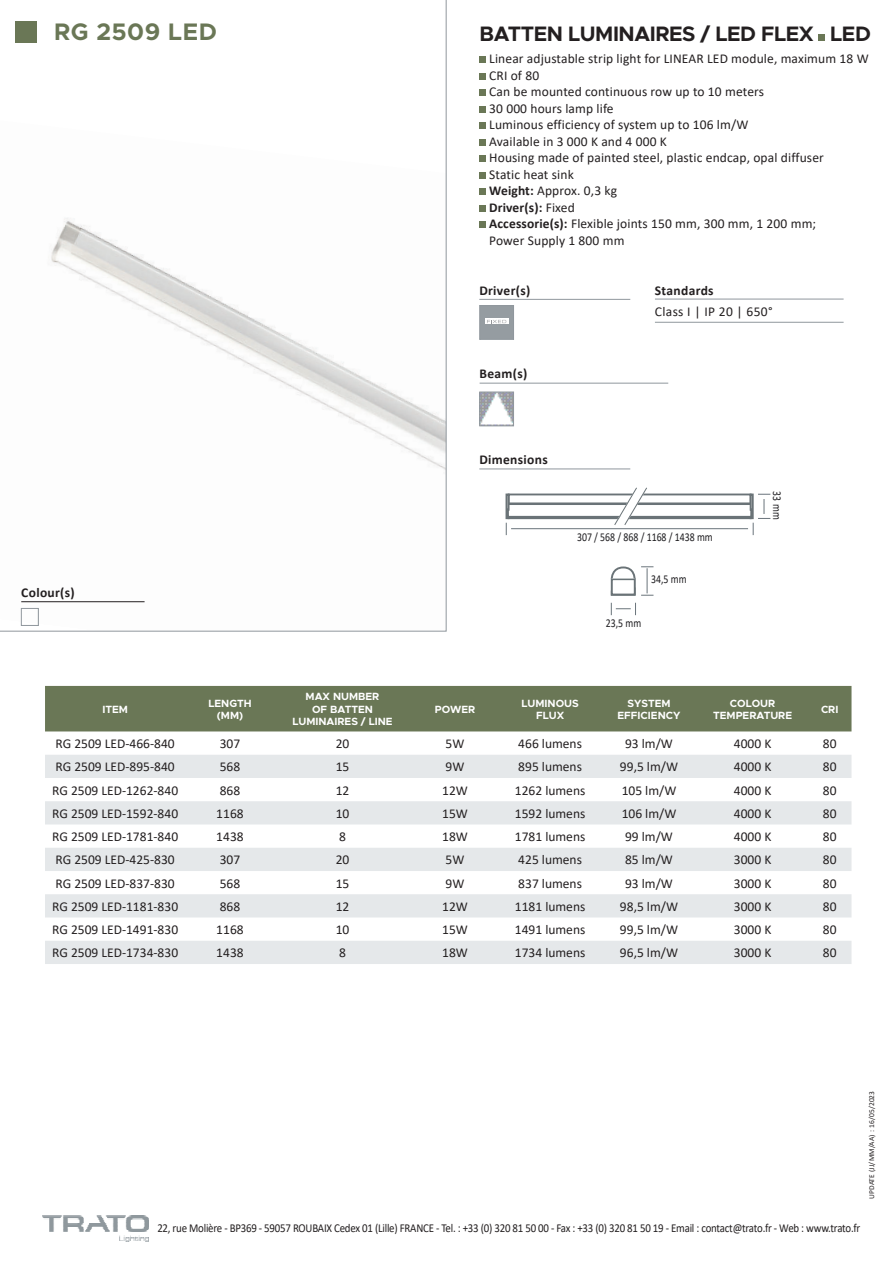
<style>
.page{position:relative;width:893px;height:1263px;background:#fff}
.page>*{position:absolute;margin:0;border:0;box-sizing:border-box;transform-origin:0 0}
.t1{font:700 24px "Metropolis";letter-spacing:.025em;color:#6a7756}
.t2{font:700 21px "Metropolis";letter-spacing:-.02em;color:#231f20}
.t3{font:13.5px/16.5px "Calibri";color:#231f20}
.t4{font:700 13.5px "Calibri";letter-spacing:.025em;color:#231f20}
.t5{font:13.5px "Calibri";letter-spacing:.025em;color:#231f20}
.t6{font:12.15px "Calibri";letter-spacing:-.02em;color:#231f20;scale:.9 1}
.t7{font:12px "Calibri";color:#1e1d20;scale:.82 1}
.t8{font:700 10.5px/12.6px "Metropolis";color:#fff;text-align:center}
.t9{font:7.5px "Calibri";letter-spacing:.02em;color:#231f20}
.s1{font-weight:700}
</style>
<div class="page">
<div style="left:45px;top:686px;width:806px;height:45px;background:#6a7756"></div>
<svg style="left:45px;top:755px;width:806px;height:209px;fill:#e5e8ea"></svg>
<div style="left:508px;top:493px;width:243px;height:18px;border:2px solid #6a7377"></div>
<div style="left:507px;top:504px;width:245px;height:13px;background:#fff"></div>
<div style="left:506px;top:502px;width:247px;height:16px;border:3px solid #6a7377"></div>
<div style="left:508px;top:516px;width:243px;height:3px;border:2px solid #6a7377"></div>
<hr style="left:511px;top:528px;width:237px;height:1px;background:#6a747b">
<svg style="left:506px;top:493px;width:4px;height:42px"></svg>
<svg style="left:611px;top:603px;width:25px;height:12px"></svg>
<svg style="left:613px;top:488px;width:35px;height:37px"></svg>
<svg style="left:749px;top:493px;width:21px;height:42px"></svg>
<svg style="left:610px;top:566px;width:43px;height:30px"></svg>
<svg style="left:0;top:0;width:446px;height:631px"></svg>
<hr style="left:21px;top:601px;width:124px;height:1px;background:#231f20">
<div style="left:16px;top:21px;width:21px;height:22px;background:#6a7756"></div>
<svg style="left:819px;top:35px;width:6px;height:6px"></svg>
<div style="left:479px;top:56px;width:7px;height:7px;background:#6a7756"></div>
<div style="left:479px;top:73px;width:7px;height:7px;background:#6a7756"></div>
<div style="left:479px;top:89px;width:7px;height:7px;background:#6a7756"></div>
<div style="left:479px;top:106px;width:7px;height:7px;background:#6a7756"></div>
<div style="left:479px;top:122px;width:7px;height:7px;background:#6a7756"></div>
<div style="left:479px;top:139px;width:7px;height:7px;background:#6a7756"></div>
<div style="left:479px;top:155px;width:7px;height:7px;background:#6a7756"></div>
<div style="left:479px;top:172px;width:7px;height:7px;background:#6a7756"></div>
<div style="left:479px;top:188px;width:7px;height:7px;background:#6a7756"></div>
<div style="left:479px;top:205px;width:7px;height:7px;background:#6a7756"></div>
<div style="left:479px;top:221px;width:7px;height:7px;background:#6a7756"></div>
<hr style="left:479px;top:469px;width:151px;height:1px;background:#90979d">
<svg style="left:23px;top:610px;width:13px;height:13px"></svg>
<div style="left:21px;top:608px;width:17px;height:17px;border:1px solid #90979d"></div>
<hr style="left:655px;top:299px;width:189px;height:1px;background:#90979d">
<hr style="left:655px;top:322px;width:189px;height:1px;background:#90979d">
<hr style="left:479px;top:299px;width:151px;height:1px;background:#90979d">
<hr style="left:480px;top:383px;width:188px;height:1px;background:#90979d">
<img style="left:482px;top:394px;width:30px;height:29px">
<div style="left:480px;top:392px;width:34px;height:34px;border:1px solid #90979d"></div>
<div style="left:480px;top:305px;width:34px;height:34px;background:#959ca1"></div>
<svg style="left:485px;top:319px;width:23px;height:5px"></svg>
<svg style="left:487px;top:320px;width:19px;height:3px"></svg>
<img style="left:42px;top:1215px;width:106px;height:27px">
<h1 class="t1" style="left:54px;top:21px;width:164px">RG 2509 LED</h1>
<p class="t4" style="left:21px;top:588px;width:55px">Colour(s)</p>
<p class="t8" style="left:102px;top:703px;width:27px">ITEM</p>
<p class="t8" style="left:208px;top:697px;width:45px">LENGTH (MM)</p>
<p class="t8" style="left:292px;top:691px;width:102px">MAX NUMBER<br>OF BATTEN<br>LUMINAIRES / LINE</p>
<h2 class="t2" style="left:479px;top:24px;width:393px">BATTEN LUMINAIRES / LED FLEX LED</h2>
<p class="t3" style="left:489px;top:51px;width:381px">Linear adjustable strip light for LINEAR LED module, maximum 18 W CRI of 80<br>Can be mounted continuous row up to 10 meters<br>30 000 hours lamp life<br>Luminous efficiency of system up to 106 lm/W<br>Available in 3 000 K and 4 000 K<br>Housing made of painted steel, plastic endcap, opal diffuser<br>Static heat sink<br><span class="s1">Weight:</span> Approx. 0,3 kg<br><span class="s1">Driver(s):</span> Fixed<br><span class="s1">Accessorie(s):</span> Flexible joints 150 mm, 300 mm, 1 200 mm;<br>Power Supply 1 800 mm</p>
<p class="t4" style="left:479px;top:285px;width:52px">Driver(s)</p>
<p class="t4" style="left:480px;top:369px;width:49px">Beam(s)</p>
<p class="t4" style="left:479px;top:455px;width:70px">Dimensions</p>
<p class="t4" style="left:655px;top:285px;width:60px">Standards</p>
<p class="t5" style="left:655px;top:306px;width:119px">Class I | IP 20 | 650°</p>
<p class="t7" style="left:577px;top:532px;width:167px">307 / 568 / 868 / 1168 / 1438 mm</p>
<p class="t7" style="left:651px;top:574px;width:45px">34,5 mm</p>
<p class="t7" style="left:606px;top:618px;width:45px">23,5 mm</p>
<p class="t7" style="left:782px;top:491px;width:36px;rotate:90deg">33 mm</p>
<p class="t8" style="left:435px;top:703px;width:42px">POWER</p>
<p class="t8" style="left:521px;top:697px;width:59px">LUMINOUS<br>FLUX</p>
<p class="t8" style="left:618px;top:697px;width:64px">SYSTEM<br>EFFICIENCY</p>
<p class="t8" style="left:713px;top:697px;width:81px">COLOUR<br>TEMPERATURE</p>
<p class="t8" style="left:821px;top:703px;width:19px">CRI</p>
<p class="t3" style="left:56px;top:736px;width:121px">RG 2509 LED-466-840</p>
<p class="t3" style="left:220px;top:736px;width:22px">307</p>
<p class="t3" style="left:336px;top:736px;width:15px">20</p>
<p class="t3" style="left:446px;top:736px;width:20px">5W</p>
<p class="t3" style="left:518px;top:736px;width:65px">466 lumens</p>
<p class="t3" style="left:625px;top:736px;width:49px">93 lm/W</p>
<p class="t3" style="left:734px;top:736px;width:39px">4000 K</p>
<p class="t3" style="left:823px;top:736px;width:15px">80</p>
<p class="t3" style="left:56px;top:759px;width:121px">RG 2509 LED-895-840</p>
<p class="t3" style="left:220px;top:759px;width:22px">568</p>
<p class="t3" style="left:336px;top:759px;width:15px">15</p>
<p class="t3" style="left:446px;top:759px;width:20px">9W</p>
<p class="t3" style="left:518px;top:759px;width:65px">895 lumens</p>
<p class="t3" style="left:620px;top:759px;width:60px">99,5 lm/W</p>
<p class="t3" style="left:734px;top:759px;width:39px">4000 K</p>
<p class="t3" style="left:823px;top:759px;width:15px">80</p>
<p class="t3" style="left:52px;top:783px;width:127px">RG 2509 LED-1262-840</p>
<p class="t3" style="left:220px;top:783px;width:22px">868</p>
<p class="t3" style="left:336px;top:783px;width:15px">12</p>
<p class="t3" style="left:442px;top:783px;width:27px">12W</p>
<p class="t3" style="left:515px;top:783px;width:72px">1262 lumens</p>
<p class="t3" style="left:622px;top:783px;width:56px">105 lm/W</p>
<p class="t3" style="left:734px;top:783px;width:39px">4000 K</p>
<p class="t3" style="left:823px;top:783px;width:15px">80</p>
<p class="t3" style="left:52px;top:806px;width:127px">RG 2509 LED-1592-840</p>
<p class="t3" style="left:216px;top:806px;width:29px">1168</p>
<p class="t3" style="left:336px;top:806px;width:15px">10</p>
<p class="t3" style="left:442px;top:806px;width:27px">15W</p>
<p class="t3" style="left:515px;top:806px;width:72px">1592 lumens</p>
<p class="t3" style="left:622px;top:806px;width:56px">106 lm/W</p>
<p class="t3" style="left:734px;top:806px;width:39px">4000 K</p>
<p class="t3" style="left:823px;top:806px;width:15px">80</p>
<p class="t3" style="left:52px;top:829px;width:127px">RG 2509 LED-1781-840</p>
<p class="t3" style="left:216px;top:829px;width:29px">1438</p>
<p class="t3" style="left:339px;top:829px;width:8px">8</p>
<p class="t3" style="left:442px;top:829px;width:27px">18W</p>
<p class="t3" style="left:515px;top:829px;width:72px">1781 lumens</p>
<p class="t3" style="left:625px;top:829px;width:49px">99 lm/W</p>
<p class="t3" style="left:734px;top:829px;width:39px">4000 K</p>
<p class="t3" style="left:823px;top:829px;width:15px">80</p>
<p class="t3" style="left:56px;top:852px;width:121px">RG 2509 LED-425-830</p>
<p class="t3" style="left:220px;top:852px;width:22px">307</p>
<p class="t3" style="left:336px;top:852px;width:15px">20</p>
<p class="t3" style="left:446px;top:852px;width:20px">5W</p>
<p class="t3" style="left:518px;top:852px;width:65px">425 lumens</p>
<p class="t3" style="left:625px;top:852px;width:49px">85 lm/W</p>
<p class="t3" style="left:734px;top:852px;width:39px">3000 K</p>
<p class="t3" style="left:823px;top:852px;width:15px">80</p>
<p class="t3" style="left:56px;top:876px;width:121px">RG 2509 LED-837-830</p>
<p class="t3" style="left:220px;top:876px;width:22px">568</p>
<p class="t3" style="left:336px;top:876px;width:15px">15</p>
<p class="t3" style="left:446px;top:876px;width:20px">9W</p>
<p class="t3" style="left:518px;top:876px;width:65px">837 lumens</p>
<p class="t3" style="left:625px;top:876px;width:49px">93 lm/W</p>
<p class="t3" style="left:734px;top:876px;width:39px">3000 K</p>
<p class="t3" style="left:823px;top:876px;width:15px">80</p>
<p class="t3" style="left:52px;top:899px;width:127px">RG 2509 LED-1181-830</p>
<p class="t3" style="left:220px;top:899px;width:22px">868</p>
<p class="t3" style="left:336px;top:899px;width:15px">12</p>
<p class="t3" style="left:442px;top:899px;width:27px">12W</p>
<p class="t3" style="left:515px;top:899px;width:72px">1181 lumens</p>
<p class="t3" style="left:620px;top:899px;width:60px">98,5 lm/W</p>
<p class="t3" style="left:734px;top:899px;width:39px">3000 K</p>
<p class="t3" style="left:823px;top:899px;width:15px">80</p>
<p class="t3" style="left:52px;top:922px;width:127px">RG 2509 LED-1491-830</p>
<p class="t3" style="left:216px;top:922px;width:29px">1168</p>
<p class="t3" style="left:336px;top:922px;width:15px">10</p>
<p class="t3" style="left:442px;top:922px;width:27px">15W</p>
<p class="t3" style="left:515px;top:922px;width:72px">1491 lumens</p>
<p class="t3" style="left:620px;top:922px;width:60px">99,5 lm/W</p>
<p class="t3" style="left:734px;top:922px;width:39px">3000 K</p>
<p class="t3" style="left:823px;top:922px;width:15px">80</p>
<p class="t3" style="left:52px;top:945px;width:127px">RG 2509 LED-1734-830</p>
<p class="t3" style="left:216px;top:945px;width:29px">1438</p>
<p class="t3" style="left:339px;top:945px;width:8px">8</p>
<p class="t3" style="left:442px;top:945px;width:27px">18W</p>
<p class="t3" style="left:515px;top:945px;width:72px">1734 lumens</p>
<p class="t3" style="left:620px;top:945px;width:60px">96,5 lm/W</p>
<p class="t3" style="left:734px;top:945px;width:39px">3000 K</p>
<p class="t3" style="left:823px;top:945px;width:15px">80</p>
<p class="t9" style="left:869px;top:1199px;width:110px;rotate:-90deg">UPDATE (JJ/MM/AA) : 16/05/2023</p>
<p class="t6" style="left:157px;top:1223px;width:782px">22, rue Molière - BP369 - 59057 ROUBAIX Cedex 01 (Lille) FRANCE - Tel. : +33 (0) 320 81 50 00 - Fax : +33 (0) 320 81 50 19 - Email : contact@trato.fr - Web : www.trato.fr</p>
</div>
